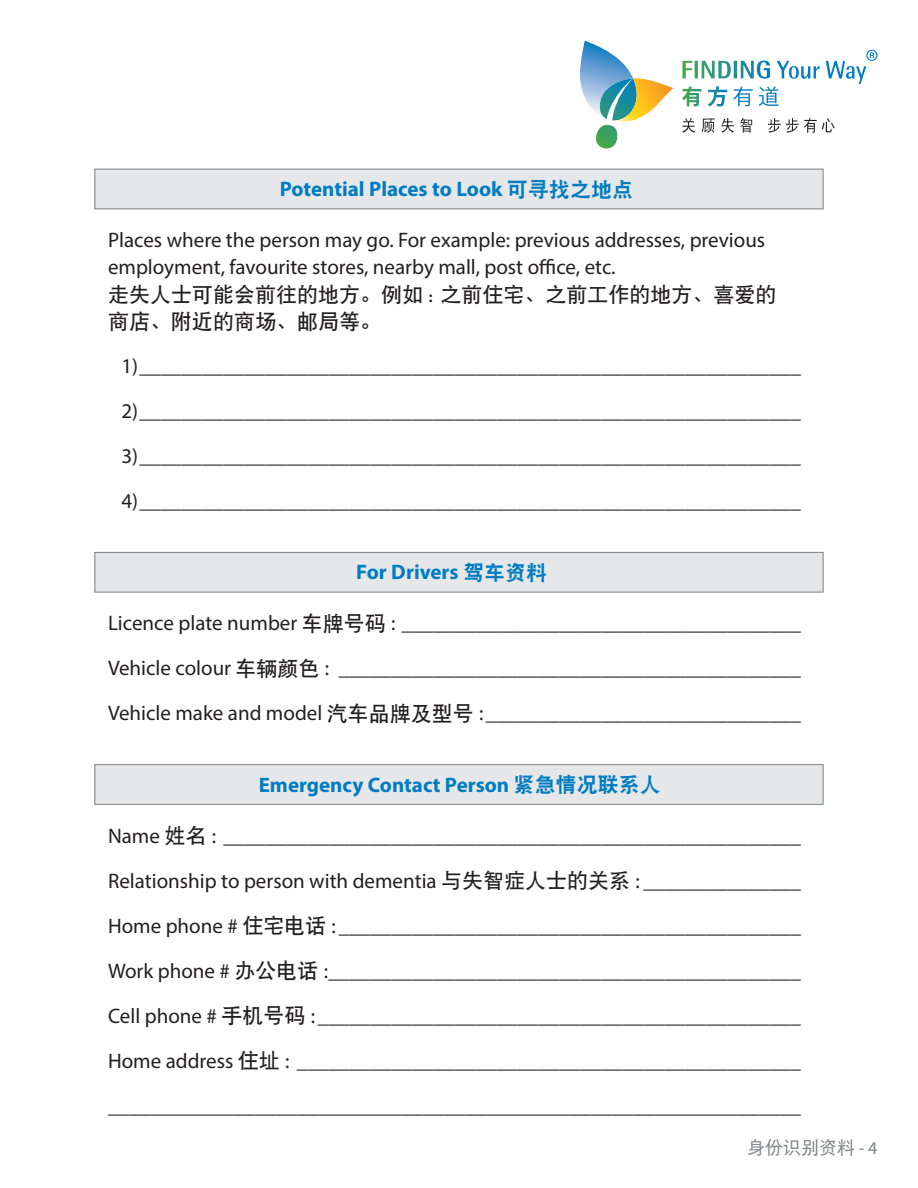
<style>
.page{position:relative;width:918px;height:1188px;background:#fff}
.page>*{position:absolute;margin:0;border:0;box-sizing:border-box;transform-origin:0 0}
.t1{font:21px/27px "Myriad Pro";color:#231f20}
.Paragraph_Style32{font:21px/27px "DFP Hei W7";color:#231f20}
.Paragraph_Style31{font:700 21px "Myriad Pro";color:#007cc2}
.Paragraph_Style29{font:700 21px "Myriad Pro";color:#007cc2}
.Paragraph_Style30{font:700 21px "Myriad Pro";color:#007cc2}
.t2{font:18px "DFP Hei W5";color:#808285}
.s1{font-family:"DFP Hei W9";font-weight:400}
.s2{font-family:"DFP Hei W7"}
.s3{font-family:"Myriad Pro"}
</style>
<div class="page">
<svg style="left:580px;top:40px;width:93px;height:109px"></svg>
<svg style="left:682px;top:118px;width:13px;height:15px"></svg>
<svg style="left:701px;top:118px;width:14px;height:15px"></svg>
<svg style="left:721px;top:118px;width:13px;height:15px"></svg>
<svg style="left:740px;top:118px;width:12px;height:15px"></svg>
<svg style="left:768px;top:118px;width:67px;height:15px"></svg>
<svg style="left:682px;top:50px;width:195px;height:57px"></svg>
<div style="left:95px;top:169px;width:728px;height:40px;background:#e6e7e9"></div>
<div style="left:94px;top:169px;width:730px;height:40px;border:1px solid #808285"></div>
<div style="left:95px;top:552px;width:728px;height:40px;background:#e6e7e9"></div>
<div style="left:94px;top:552px;width:730px;height:40px;border:1px solid #808285"></div>
<div style="left:95px;top:765px;width:728px;height:39px;background:#e6e7e9"></div>
<div style="left:94px;top:764px;width:730px;height:41px;border:1px solid #808285"></div>
<p class="Paragraph_Style29" style="left:280px;top:175px;width:355px">Potential Places to Look <span class="s1">可寻找之地点</span></p>
<p class="t1" style="left:108px;top:226px;width:659px">Places where the person may go. For example: previous addresses, previous employment, favourite stores, nearby mall, post office, etc.</p>
<p class="Paragraph_Style32" style="left:108px;top:280px;width:670px">走失人士可能会前往的地方。例如 : 之前住宅、之前工作的地方、喜爱的商店、附近的商场、邮局等。</p>
<p class="t1" style="left:122px;top:352px;width:681px">_______________________________________________________________ ( 1</p>
<p class="t1" style="left:122px;top:397px;width:681px">_______________________________________________________________ ( 2</p>
<p class="t1" style="left:122px;top:442px;width:681px">_______________________________________________________________ ( 3</p>
<p class="t1" style="left:122px;top:487px;width:681px">_______________________________________________________________ ( 4</p>
<p class="Paragraph_Style30" style="left:356px;top:559px;width:192px">For Drivers <span class="s1">驾车资料</span></p>
<p class="t1" style="left:108px;top:609px;width:694px">L i c e n c e p l a t e n u m b e r <span class="s2">车牌号码</span> ______________________________________:</p>
<p class="t1" style="left:108px;top:654px;width:223px">Vehicle colour <span class="s2">车辆颜色</span> :</p>
<p class="t1" style="left:108px;top:699px;width:694px">V e h i c l e m a k e a n d m o d e l <span class="s2">汽车品牌及型号</span> ______________________________ :</p>
<p class="t1" style="left:339px;top:654px;width:463px">____________________________________________</p>
<p class="Paragraph_Style31" style="left:259px;top:771px;width:403px">Emergency Contact Person <span class="s1">紧急情况联系人</span></p>
<p class="t1" style="left:108px;top:822px;width:694px">N a m e <span class="s2">姓名</span> _______________________________________________________:</p>
<p class="t1" style="left:108px;top:867px;width:694px">Relationship to person with dementia <span class="s2">与失智症人士的关系</span> _______________:</p>
<p class="t1" style="left:108px;top:912px;width:694px">H o m e p h o n e # <span class="s2">住宅电话</span> ____________________________________________:</p>
<p class="t1" style="left:108px;top:957px;width:694px">W o r k p h o n e # <span class="s2">办公电话</span> _____________________________________________ :</p>
<p class="t1" style="left:108px;top:1002px;width:694px">C e l l p h o n e # <span class="s2">手机号码</span> ______________________________________________:</p>
<p class="t1" style="left:108px;top:1047px;width:694px">H o m e a d d r e s s <span class="s2">住址</span> ________________________________________________:</p>
<p class="t1" style="left:108px;top:1092px;width:694px">__________________________________________________________________</p>
<p class="t2" style="left:747px;top:1138px;width:132px">身份识别资料 <span class="s3">4-</span></p>
</div>
